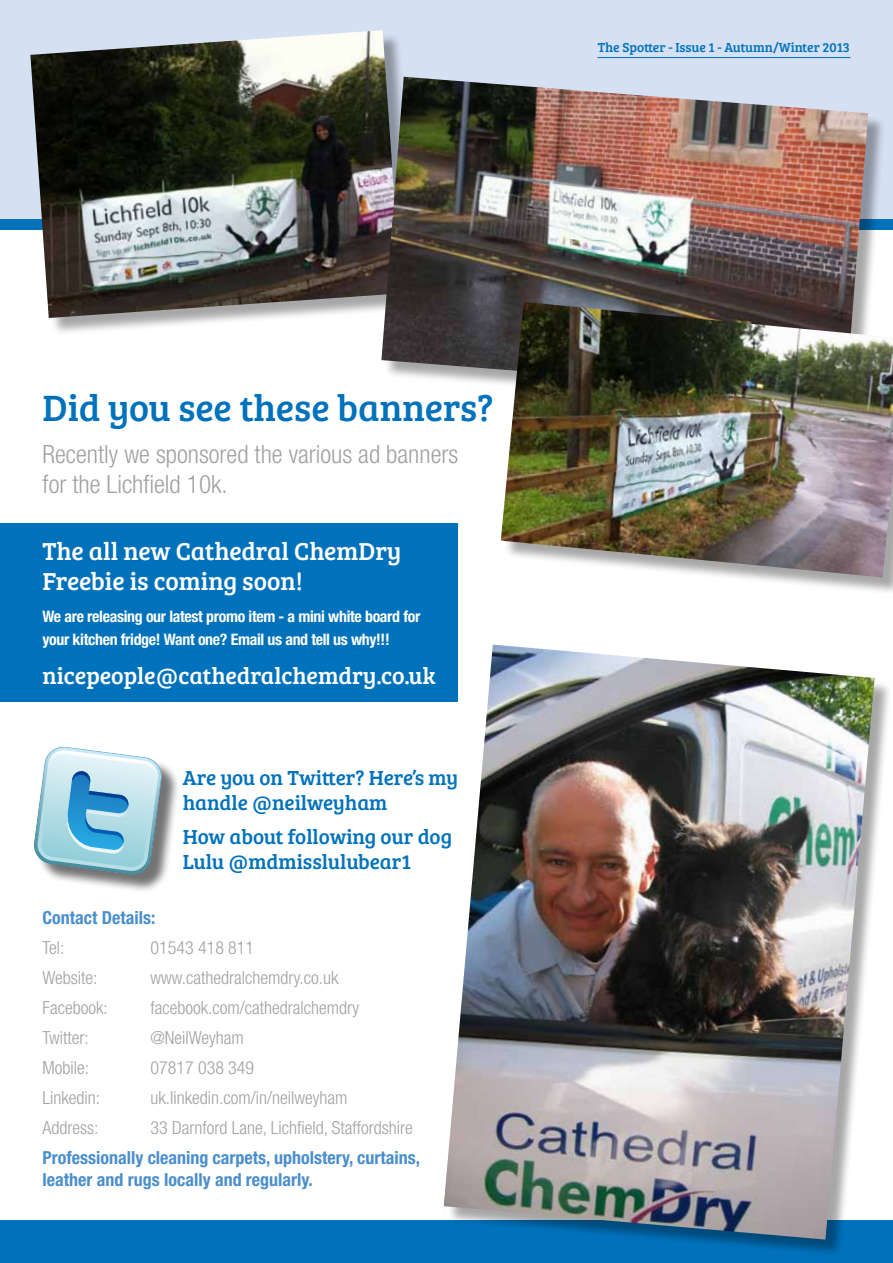
<style>
.page{position:relative;width:893px;height:1263px;background:#fff}
.page>*{position:absolute;margin:0;border:0;box-sizing:border-box;transform-origin:0 0}
.t1{font:37.8px "Bree Serif";color:#0072bc}
.t2{font:25.35px/29.8px "Bree Serif";color:#fff}
.t3{font:300 condensed 25.2px/30.3px "Helvetica Neue";color:#a1a1a4}
.t4{font:23.85px "Bree Serif";color:#fff}
.t5{font:21px/25.2px "Bree Serif";color:#0072bc}
.t6{font:300 condensed 18px "Helvetica Neue";color:#a1a1a4}
.t7{font:700 condensed 18px/21.6px "Helvetica Neue";color:#4a8ecc}
.t8{font:700 condensed 15.9px/23.4px "Helvetica Neue";letter-spacing:-.02em;color:#fff}
.t9{font:13.5px "Bree Serif";color:#0072bc}
</style>
<div class="page">
<div style="left:0;top:523px;width:457px;height:179px;background:#0072bc"></div>
<div style="left:0;top:0;width:893px;height:219px;background:#d6e0f3"></div>
<div style="left:0;top:219px;width:893px;height:10px;background:#0072bc"></div>
<div style="left:0;top:1220px;width:893px;height:43px;background:#0072bc"></div>
<div style="left:36px;top:749px;width:144px;height:144px;background:#000;opacity:.55"></div>
<svg style="left:34px;top:746px;width:129px;height:130px;background:#a1cada"></svg>
<hr style="left:597px;top:57px;width:253px;height:1px;background:#0072bc">
<div style="left:33px;top:33px;width:386px;height:304px;background:#000;opacity:.35"></div>
<img style="left:30px;top:30px;width:371px;height:288px">
<div style="left:384px;top:80px;width:502px;height:335px;background:#000;opacity:.35"></div>
<img style="left:381px;top:77px;width:487px;height:320px">
<div style="left:503px;top:305px;width:390px;height:291px;background:#000;opacity:.35"></div>
<img style="left:501px;top:302px;width:392px;height:275px">
<div style="left:446px;top:647px;width:447px;height:610px;background:#000;opacity:.35"></div>
<img style="left:444px;top:644px;width:430px;height:595px">
<p class="t9" style="left:598px;top:38px;width:254px">The Spotter - Issue 1 - Autumn/Winter 2013</p>
<h1 class="t1" style="left:43px;top:380px;width:452px">Did you see these banners?</h1>
<h3 class="t3" style="left:43px;top:438px;width:417px">Recently we sponsored the various ad banners for the Lichfield 10k.</h3>
<h2 class="t2" style="left:43px;top:535px;width:360px">The all new Cathedral ChemDry<br>Freebie is coming soon!</h2>
<p class="t8" style="left:43px;top:604px;width:379px">We are releasing our latest promo item - a mini white board for your kitchen fridge! Want one? Email us and tell us why!!!</p>
<h3 class="t4" style="left:43px;top:658px;width:395px">nicepeople@cathedralchemdry.co.uk</h3>
<p class="t5" style="left:183px;top:764px;width:277px">Are you on Twitter? Here’s my handle @neilweyham</p>
<p class="t5" style="left:183px;top:823px;width:271px">How about following our dog<br>Lulu @mdmisslulubear1</p>
<p class="t7" style="left:43px;top:906px;width:114px">Contact Details:</p>
<p class="t6" style="left:43px;top:937px;width:23px">Tel:</p>
<p class="t6" style="left:151px;top:937px;width:105px">01543 418 811</p>
<p class="t6" style="left:43px;top:967px;width:56px">Website:</p>
<p class="t6" style="left:151px;top:967px;width:189px">www.cathedralchemdry.co.uk</p>
<p class="t6" style="left:43px;top:997px;width:67px">Facebook:</p>
<p class="t6" style="left:151px;top:997px;width:210px">facebook.com/cathedralchemdry</p>
<p class="t6" style="left:43px;top:1027px;width:48px">Twitter:</p>
<p class="t6" style="left:151px;top:1027px;width:95px">@NeilWeyham</p>
<p class="t6" style="left:43px;top:1057px;width:48px">Mobile:</p>
<p class="t6" style="left:151px;top:1057px;width:105px">07817 038 349</p>
<p class="t6" style="left:43px;top:1087px;width:59px">Linkedin:</p>
<p class="t6" style="left:151px;top:1087px;width:198px">uk.linkedin.com/in/neilweyham</p>
<p class="t6" style="left:43px;top:1117px;width:57px">Address:</p>
<p class="t6" style="left:151px;top:1117px;width:264px">33 Darnford Lane, Lichfield, Staffordshire</p>
<p class="t7" style="left:43px;top:1147px;width:379px">Professionally cleaning carpets, upholstery, curtains, leather and rugs locally and regularly.</p>
</div>
